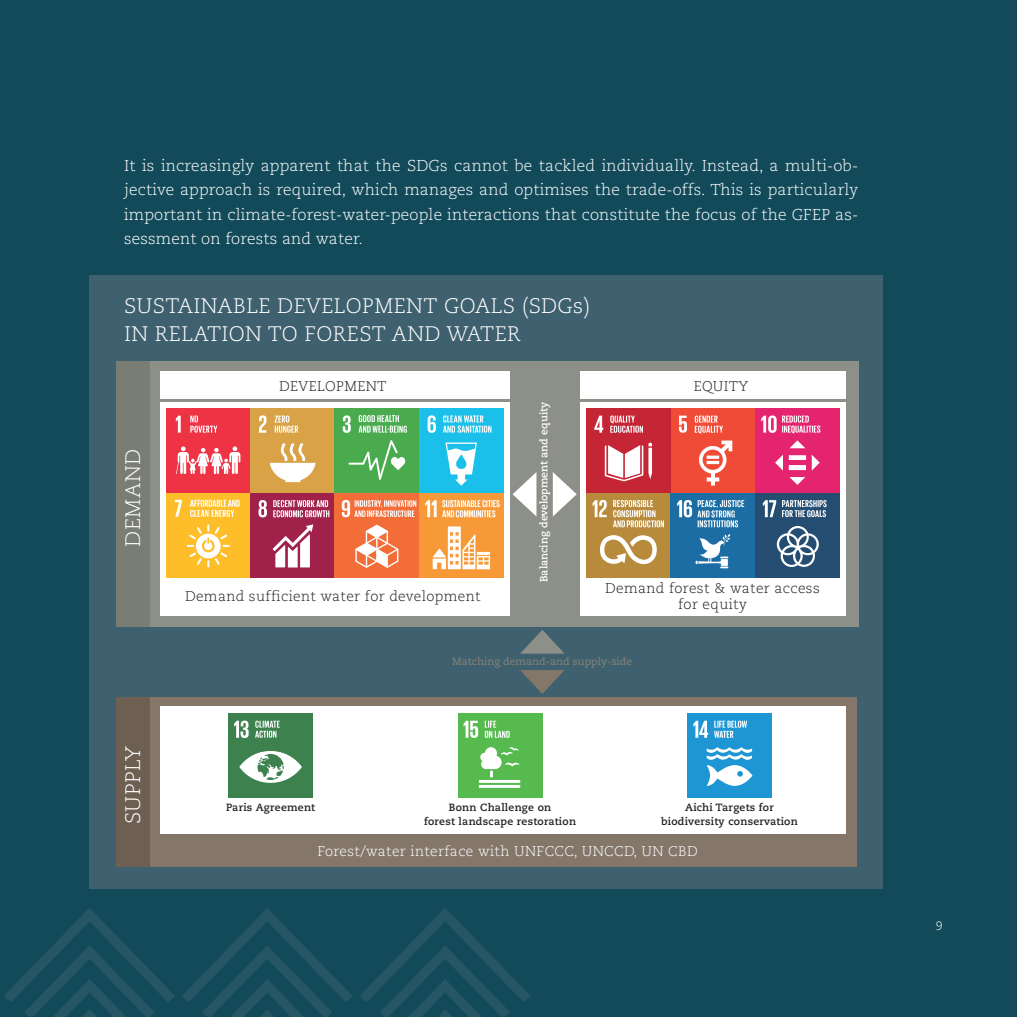
<style>
.page{position:relative;width:1017px;height:1017px;background:#124a5a}
.page>*{position:absolute;margin:0;border:0;box-sizing:border-box;transform-origin:0 0}
.t1{font:300 21px/28px "Caecilia LT Std";letter-spacing:.02em;color:#fff}
.t2{font:300 15.75px/24.5px "Caecilia LT Std";letter-spacing:.01em;color:#fff;text-align:justify}
.t3{font:300 14px/15.8px "Caecilia LT Std";letter-spacing:.025em;color:#231f20;text-align:center}
.t4{font:300 14px "Caecilia LT Std";letter-spacing:.025em;color:#fff}
.t5{font:300 12.25px "Caecilia LT Std";color:#fff}
.t6{font:700 10.5px/14px "Caecilia LT Std";letter-spacing:.025em;color:#231f20;text-align:center}
.t7{font:10.5px "Caecilia LT Std";color:#888277}
.t8{font:700 10.5px "Caecilia LT Std";color:#fff}
</style>
<div class="page">
<div style="left:89px;top:275px;width:794px;height:614px;background:#3f616f"></div>
<div style="left:116px;top:697px;width:740px;height:170px;background:#84776a"></div>
<div style="left:116px;top:697px;width:34px;height:170px;background:#6d5f51"></div>
<div style="left:160px;top:706px;width:686px;height:127px;background:#fff"></div>
<div style="left:118px;top:361px;width:740px;height:266px;background:#8d9089"></div>
<div style="left:116px;top:361px;width:34px;height:266px;background:#797d74"></div>
<svg style="left:520px;top:630px;width:45px;height:24px"></svg>
<svg style="left:520px;top:670px;width:45px;height:24px"></svg>
<svg style="left:513px;top:472px;width:23px;height:44px"></svg>
<svg style="left:553px;top:472px;width:24px;height:44px"></svg>
<div style="left:580px;top:402px;width:266px;height:214px;background:#fff"></div>
<div style="left:580px;top:371px;width:266px;height:27px;background:#fff"></div>
<div style="left:586px;top:409px;width:85px;height:84px;background:#c52636"></div>
<div style="left:671px;top:409px;width:84px;height:84px;background:#ef4b37"></div>
<svg style="left:679px;top:416px;width:8px;height:17px"></svg>
<svg style="left:699px;top:441px;width:33px;height:45px"></svg>
<svg style="left:695px;top:416px;width:28px;height:17px"></svg>
<div style="left:755px;top:409px;width:85px;height:84px;background:#e52470"></div>
<svg style="left:761px;top:415px;width:59px;height:18px"></svg>
<svg style="left:775px;top:440px;width:45px;height:45px"></svg>
<div style="left:586px;top:493px;width:85px;height:84px;background:#b78a3c"></div>
<svg style="left:593px;top:500px;width:71px;height:64px"></svg>
<div style="left:671px;top:493px;width:84px;height:84px;background:#1c6da3"></div>
<svg style="left:677px;top:500px;width:67px;height:27px"></svg>
<svg style="left:696px;top:534px;width:34px;height:34px"></svg>
<div style="left:755px;top:493px;width:85px;height:84px;background:#244d71"></div>
<svg style="left:763px;top:500px;width:64px;height:67px"></svg>
<svg style="left:594px;top:416px;width:9px;height:17px"></svg>
<svg style="left:610px;top:416px;width:33px;height:17px"></svg>
<svg style="left:605px;top:443px;width:47px;height:38px"></svg>
<div style="left:160px;top:402px;width:350px;height:214px;background:#fff"></div>
<div style="left:160px;top:371px;width:350px;height:27px;background:#fff"></div>
<div style="left:166px;top:408px;width:85px;height:85px;background:#ee3345"></div>
<svg style="left:176px;top:415px;width:64px;height:59px"></svg>
<div style="left:251px;top:408px;width:84px;height:85px;background:#d9a247"></div>
<svg style="left:259px;top:415px;width:7px;height:18px"></svg>
<svg style="left:270px;top:443px;width:45px;height:39px"></svg>
<svg style="left:275px;top:415px;width:23px;height:18px"></svg>
<div style="left:335px;top:408px;width:84px;height:85px;background:#49aa4e"></div>
<svg style="left:343px;top:415px;width:8px;height:18px"></svg>
<svg style="left:349px;top:440px;width:56px;height:40px"></svg>
<svg style="left:359px;top:415px;width:48px;height:18px"></svg>
<div style="left:419px;top:408px;width:85px;height:85px;background:#1ac0e9"></div>
<div style="left:166px;top:493px;width:85px;height:85px;background:#febe2a"></div>
<svg style="left:175px;top:500px;width:7px;height:17px"></svg>
<svg style="left:190px;top:500px;width:50px;height:17px"></svg>
<svg style="left:187px;top:524px;width:43px;height:43px"></svg>
<div style="left:251px;top:493px;width:84px;height:85px;background:#a0214a"></div>
<svg style="left:258px;top:500px;width:9px;height:17px"></svg>
<svg style="left:273px;top:524px;width:40px;height:43px"></svg>
<svg style="left:273px;top:500px;width:56px;height:17px"></svg>
<div style="left:335px;top:493px;width:84px;height:85px;background:#f26d38"></div>
<svg style="left:342px;top:500px;width:74px;height:68px"></svg>
<div style="left:419px;top:493px;width:85px;height:85px;background:#f89937"></div>
<svg style="left:433px;top:526px;width:57px;height:43px"></svg>
<svg style="left:425px;top:500px;width:75px;height:17px"></svg>
<svg style="left:427px;top:415px;width:64px;height:71px"></svg>
<div style="left:228px;top:714px;width:85px;height:84px;background:#3d814f"></div>
<svg style="left:234px;top:721px;width:68px;height:62px"></svg>
<div style="left:458px;top:714px;width:84px;height:84px;background:#57ba4f"></div>
<svg style="left:464px;top:721px;width:14px;height:17px"></svg>
<svg style="left:479px;top:747px;width:41px;height:41px"></svg>
<svg style="left:485px;top:721px;width:25px;height:17px"></svg>
<div style="left:687px;top:714px;width:85px;height:84px;background:#1e96d3"></div>
<svg style="left:693px;top:721px;width:59px;height:65px"></svg>
<svg style="left:4px;top:908px;width:171px;height:109px"></svg>
<svg style="left:182px;top:908px;width:170px;height:109px"></svg>
<svg style="left:360px;top:908px;width:170px;height:109px"></svg>
<p class="t2" style="left:124px;top:154px;width:736px">It is increasingly apparent that the SDGs cannot be tackled individually. Instead, a multi-ob&shy;jective approach is required, which manages and optimises the trade-offs. This is particularly important in climate-forest-water-people interactions that constitute the focus of the GFEP as&shy;sessment on forests and water.</p>
<h1 class="t1" style="left:124px;top:292px;width:468px">SUSTAINABLE DEVELOPMENT GOALS (SDGs)<br>IN RELATION TO FOREST AND WATER</h1>
<h1 class="t1" style="left:119px;top:547px;width:99px;rotate:-90deg">DEMAND</h1>
<p class="t3" style="left:279px;top:378px;width:109px">DEVELOPMENT</p>
<p class="t3" style="left:185px;top:589px;width:297px">Demand sufficient water for development</p>
<p class="t8" style="left:538px;top:582px;width:182px;rotate:-90deg">Balancing development and equity</p>
<p class="t3" style="left:694px;top:378px;width:56px">EQUITY</p>
<p class="t3" style="left:605px;top:581px;width:216px">Demand forest &amp; water access for equity</p>
<h1 class="t1" style="left:119px;top:824px;width:80px;rotate:-90deg">SUPPLY</h1>
<p class="t7" style="left:452px;top:655px;width:182px">Matching demand-and supply-side</p>
<p class="t6" style="left:226px;top:800px;width:91px">Paris Agreement</p>
<p class="t6" style="left:424px;top:800px;width:153px">Bonn Challenge on<br>forest landscape restoration</p>
<p class="t6" style="left:661px;top:800px;width:138px">Aichi Targets for biodiversity conservation</p>
<p class="t4" style="left:317px;top:843px;width:382px">Forest/water interface with UNFCCC, UNCCD, UN CBD</p>
<p class="t5" style="left:936px;top:918px;width:8px">9</p>
</div>
